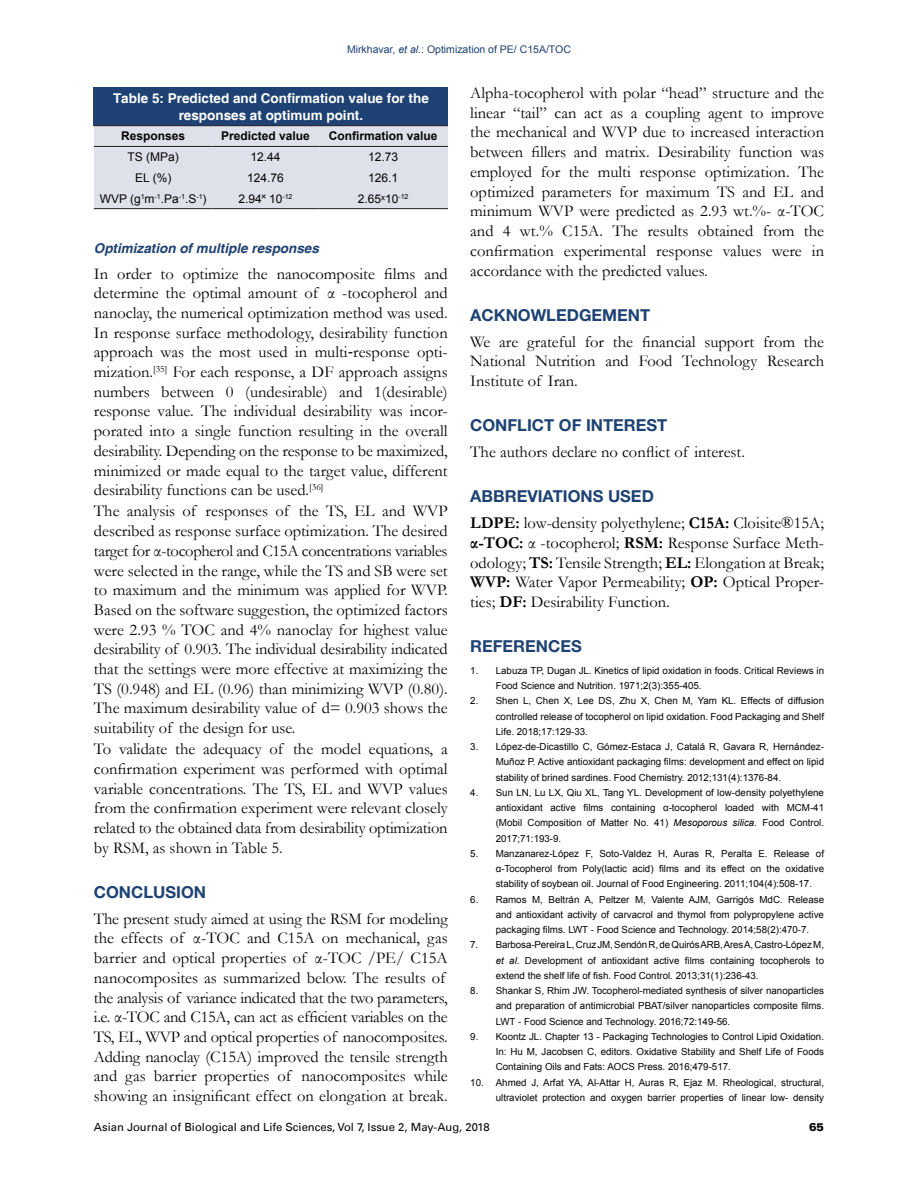
<style>
.page{position:relative;width:918px;height:1188px;background:#fff}
.page>*{position:absolute;margin:0;border:0;box-sizing:border-box;transform-origin:0 0}
.t1{font:16.5px/19.6px "Garamond";color:#050406;text-align:justify}
.t2{font:700 16.5px "Helvetica Neue LT Std";color:#1e4273}
.t3{font:700 13.5px/16.5px "Helvetica";color:#fff;text-align:center}
.t4{font:italic 700 13.5px "Helvetica";color:#1e4273}
.t5{font:12px "Arial";color:#050406}
.t6{font:700 12px "Arial";color:#050406}
.t7{font:11.25px "Univers LT";color:#050406}
.t8{font:900 11.25px "Univers LT";color:#050406}
.t9{font:10.5px "Arial";color:#1e4273}
.t10{font:9.75px/15.3px "Arial";color:#050406;text-align:justify}
.s1{font-style:italic}
.s2{font-family:"Cambria Math"}
.s3{font-weight:700}
</style>
<div class="page">
<div style="left:94px;top:87px;width:354px;height:39px;background:#1e4273"></div>
<div style="left:94px;top:126px;width:354px;height:82px;background:#dee0ea"></div>
<hr style="left:94px;top:125px;width:119px;height:1px;background:#231f20">
<hr style="left:213px;top:125px;width:105px;height:1px;background:#231f20">
<hr style="left:318px;top:125px;width:130px;height:1px;background:#231f20">
<hr style="left:94px;top:146px;width:119px;height:1px;background:#231f20">
<hr style="left:213px;top:146px;width:105px;height:1px;background:#231f20">
<hr style="left:318px;top:146px;width:130px;height:1px;background:#231f20">
<hr style="left:94px;top:208px;width:119px;height:1px;background:#231f20">
<hr style="left:213px;top:208px;width:105px;height:1px;background:#231f20">
<hr style="left:318px;top:208px;width:130px;height:1px;background:#231f20">
<p class="t9" style="left:347px;top:43px;width:225px">Mirkhavar, <span class="s1">et al</span>.: Optimization of PE/ C15A/TOC</p>
<p class="t3" style="left:113px;top:91px;width:317px">Table 5: Predicted and Confirmation value for the responses at optimum point.</p>
<p class="t6" style="left:121px;top:128px;width:66px">Responses</p>
<p class="t6" style="left:221px;top:128px;width:90px">Predicted value</p>
<p class="t6" style="left:329px;top:128px;width:110px">Confirmation value</p>
<p class="t5" style="left:128px;top:149px;width:53px">TS (MPa)</p>
<p class="t5" style="left:250px;top:149px;width:32px">12.44</p>
<p class="t5" style="left:368px;top:149px;width:32px">12.73</p>
<p class="t5" style="left:135px;top:170px;width:38px">EL (%)</p>
<p class="t5" style="left:247px;top:170px;width:38px">124.76</p>
<p class="t5" style="left:368px;top:170px;width:32px">126.1</p>
<p class="t5" style="left:100px;top:191px;width:108px">WVP (g<sup>1</sup>m<sup>-1</sup>.Pa<sup>-1</sup>.S<sup>-1</sup>)</p>
<p class="t5" style="left:238px;top:191px;width:56px">2.94˟ 10<sup>-12</sup></p>
<p class="t5" style="left:358px;top:191px;width:52px">2.65ˣ10<sup>-12</sup></p>
<p class="t4" style="left:94px;top:240px;width:227px">Optimization of multiple responses</p>
<p class="t1" style="left:94px;top:263px;width:355px">In order to optimize the nanocomposite films and determine the optimal amount of α -tocopherol and nanoclay, the numerical optimization method was used.<br>In response surface methodology, desirability function approach was the most used in multi<span class="s2">‐</span>response opti&shy;mization.<sup>[35]</sup> For each response, a DF approach assigns numbers between 0 (undesirable) and 1(desirable) response value. The individual desirability was incor&shy;porated into a single function resulting in the overall desirability. Depending on the response to be maximized, minimized or made equal to the target value, different desirability functions can be used.<sup>[36]</sup></p>
<p class="t1" style="left:94px;top:501px;width:355px">The analysis of responses of the TS, EL and WVP described as response surface optimization. The desired target for α-tocopherol and C15A concentrations variables were selected in the range, while the TS and SB were set to maximum and the minimum was applied for WVP.<br>Based on the software suggestion, the optimized factors were 2.93 % TOC and 4% nanoclay for highest value desirability of 0.903. The individual desirability indicated that the settings were more effective at maximizing the TS (0.948) and EL (0.96) than minimizing WVP (0.80).<br>The maximum desirability value of d= 0.903 shows the suitability of the design for use.</p>
<p class="t1" style="left:94px;top:739px;width:355px">To validate the adequacy of the model equations, a confirmation experiment was performed with optimal variable concentrations. The TS, EL and WVP values from the confirmation experiment were relevant closely related to the obtained data from desirability optimization by RSM, as shown in Table 5.</p>
<p class="t2" style="left:94px;top:882px;width:114px">CONCLUSION</p>
<p class="t1" style="left:94px;top:908px;width:355px;text-align:left">The present study aimed at using the RSM for modeling the effects of α-TOC and C15A on mechanical, gas barrier and optical properties of α-TOC /PE/ C15A nanocomposites as summarized below. The results of the analysis of variance indicated that the two parameters, i.e. α-TOC and C15A, can act as efficient variables on the TS, EL, WVP and optical properties of nanocomposites.<br>Adding nanoclay (C15A) improved the tensile strength and gas barrier properties of nanocomposites while showing an insignificant effect on elongation at break.</p>
<p class="t1" style="left:470px;top:82px;width:355px">Alpha-tocopherol with polar “head” structure and the linear “tail” can act as a coupling agent to improve the mechanical and WVP due to increased interaction between fillers and matrix. Desirability function was employed for the multi response optimization. The optimized parameters for maximum TS and EL and minimum WVP were predicted as 2.93 wt.%- α-TOC and 4 wt.% C15A. The results obtained from the confirmation experimental response values were in accordance with the predicted values.</p>
<p class="t2" style="left:470px;top:305px;width:181px">ACKNOWLEDGEMENT</p>
<p class="t1" style="left:470px;top:331px;width:355px">We are grateful for the financial support from the National Nutrition and Food Technology Research Institute of Iran.</p>
<p class="t2" style="left:470px;top:415px;width:199px">CONFLICT OF INTEREST</p>
<p class="t1" style="left:470px;top:442px;width:276px">The authors declare no conflict of interest.</p>
<p class="t2" style="left:470px;top:486px;width:185px">ABBREVIATIONS USED</p>
<p class="t1" style="left:470px;top:513px;width:355px"><span class="s3">LDPE:</span> low-density polyethylene; <span class="s3">C15A:</span> Cloisite®15A; <span class="s3">α-TOC:</span> α -tocopherol; <span class="s3">RSM:</span> Response Surface Meth&shy;odology; <span class="s3">TS:</span> Tensile Strength; <span class="s3">EL:</span> Elongation at Break; <span class="s3">WVP:</span> Water Vapor Permeability; <span class="s3">OP:</span> Optical Proper&shy;ties; <span class="s3">DF:</span> Desirability Function.</p>
<p class="t2" style="left:470px;top:636px;width:113px">REFERENCES</p>
<p class="t10" style="left:496px;top:663px;width:330px;text-indent:-26px">1. Labuza TP, Dugan JL. Kinetics of lipid oxidation in foods. Critical Reviews in<br>Food Science and Nutrition. 1971;2(3):355-405.</p>
<p class="t10" style="left:496px;top:693px;width:330px;text-indent:-26px">2. Shen L, Chen X, Lee DS, Zhu X, Chen M, Yam KL. Effects of diffusion controlled release of tocopherol on lipid oxidation. Food Packaging and Shelf Life. 2018;17:129-33.</p>
<p class="t10" style="left:496px;top:739px;width:330px;text-indent:-26px">3. López-de-Dicastillo C, Gómez-Estaca J, Catalá R, Gavara R, Hernández-Muñoz P. Active antioxidant packaging films: development and effect on lipid stability of brined sardines. Food Chemistry. 2012;131(4):1376-84.</p>
<p class="t10" style="left:496px;top:785px;width:330px;text-indent:-26px">4. Sun LN, Lu LX, Qiu XL, Tang YL. Development of low-density polyethylene antioxidant active films containing α-tocopherol loaded with MCM-41 (Mobil Composition of Matter No. 41) <span class="s1">Mesoporous silica</span>. Food Control.<br>2017;71:193-9.</p>
<p class="t10" style="left:496px;top:846px;width:330px;text-indent:-26px">5. Manzanarez-López F, Soto-Valdez H, Auras R, Peralta E. Release of α-Tocopherol from Poly(lactic acid) films and its effect on the oxidative stability of soybean oil. Journal of Food Engineering. 2011;104(4):508-17.</p>
<p class="t10" style="left:496px;top:892px;width:330px;text-indent:-26px">6. Ramos M, Beltrán A, Peltzer M, Valente AJM, Garrigós MdC. Release and antioxidant activity of carvacrol and thymol from polypropylene active packaging films. LWT - Food Science and Technology. 2014;58(2):470-7.</p>
<p class="t10" style="left:496px;top:937px;width:330px;text-indent:-26px">7. Barbosa-Pereira L, Cruz JM, Sendón R, de Quirós ARB, Ares A, Castro-López M, <span class="s1">et al</span>. Development of antioxidant active films containing tocopherols to extend the shelf life of fish. Food Control. 2013;31(1):236-43.</p>
<p class="t10" style="left:496px;top:983px;width:330px;text-indent:-26px">8. Shankar S, Rhim JW. Tocopherol-mediated synthesis of silver nanoparticles and preparation of antimicrobial PBAT/silver nanoparticles composite films.<br>LWT - Food Science and Technology. 2016;72:149-56.</p>
<p class="t10" style="left:496px;top:1029px;width:330px;text-indent:-26px">9. Koontz JL. Chapter 13 - Packaging Technologies to Control Lipid Oxidation.<br>In: Hu M, Jacobsen C, editors. Oxidative Stability and Shelf Life of Foods Containing Oils and Fats: AOCS Press. 2016;479-517.</p>
<p class="t10" style="left:470px;top:1075px;width:355px;text-align:right">10. Ahmed J, Arfat YA, Al-Attar H, Auras R, Ejaz M. Rheological, structural, ultraviolet protection and oxygen barrier properties of linear low- density</p>
<p class="t7" style="left:94px;top:1120px;width:397px">Asian Journal of Biological and Life Sciences, Vol 7, Issue 2, May-Aug, 2018</p>
<p class="t8" style="left:809px;top:1120px;width:17px">65</p>
</div>
